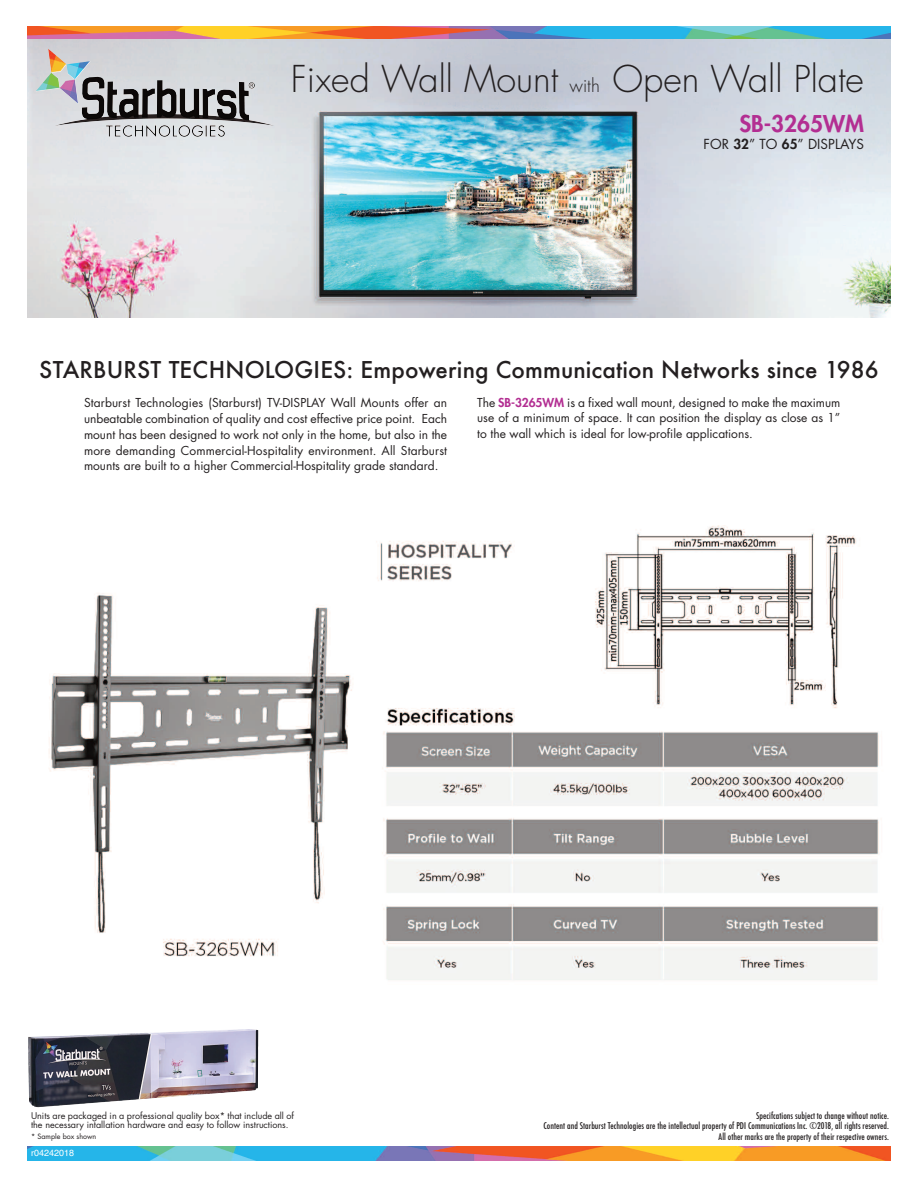
<style>
.page{position:relative;width:918px;height:1188px;background:#fff}
.page>*{position:absolute;margin:0;border:0;box-sizing:border-box;transform-origin:0 0}
.t1{font:300 36px "Futura";color:#231f20}
.t2{font:500 22.5px "Futura";letter-spacing:.005em;color:#231f20}
.t3{font:800 22.5px "Futura";color:#b32e92}
.t4{font:13.5px "Futura";letter-spacing:.005em;color:#231f20}
.t5{font:12px/15.8px "Futura";color:#231f20;text-align:justify}
.t6{font:500 condensed 9px/10.5px "Futura";letter-spacing:.005em;color:#231f20;text-align:right}
.t7{font:9px/9.3px "Futura";color:#231f20}
.t8{font:9px "Helvetica";color:#fff}
.t9{font:7.2px "Futura";color:#231f20}
.s1{font-size:18px}
.s2{font-weight:800}
.s3{font-weight:800;color:#b32e92}
</style>
<div class="page">
<img style="left:28px;top:38px;width:863px;height:280px">
<img style="left:36px;top:73px;width:34px;height:18px">
<img style="left:27px;top:1147px;width:864px;height:13px">
<img style="left:27px;top:27px;width:864px;height:11px">
<img style="left:28px;top:1029px;width:230px;height:78px">
<img style="left:49px;top:526px;width:830px;height:454px">
<h1 class="t1" style="left:291px;top:62px;width:575px">Fixed Wall Mount <span class="s1">with</span> Open Wall Plate</h1>
<h2 class="t3" style="left:739px;top:113px;width:126px">SB-3265WM</h2>
<p class="t4" style="left:704px;top:138px;width:162px">FOR <span class="s2">32</span>” TO <span class="s2">65</span>” DISPLAYS</p>
<h2 class="t2" style="left:39px;top:357px;width:841px">STARBURST TECHNOLOGIES: Empowering Communication Networks since 1986</h2>
<p class="t5" style="left:84px;top:396px;width:365px">Starburst Technologies (Starburst) TV-DISPLAY Wall Mounts offer an unbeatable combination of quality and cost effective price point. Each mount has been designed to work not only in the home, but also in the more demanding Commercial-Hospitality environment. All Starburst mounts are built to a higher Commercial-Hospitality grade standard.</p>
<p class="t5" style="left:477px;top:395px;width:365px">The <span class="s3">SB-3265WM</span> is a fixed wall mount, designed to make the maximum use of a minimum of space. It can position the display as close as 1” to the wall which is ideal for low-profile applications.</p>
<p class="t7" style="left:31px;top:1112px;width:264px">Units are packaged in a professional quality box* that include all of the necessary intallation hardware and easy to follow instructions.</p>
<p class="t9" style="left:31px;top:1133px;width:67px">* Sample box shown</p>
<p class="t8" style="left:31px;top:1148px;width:45px">r04242018</p>
<p class="t6" style="left:543px;top:1111px;width:347px">Specifcations subject to change without notice.<br>Content and Starburst Technologies are the intellectual property of PDI Communications Inc. ©2018, all rights reserved.<br>All other marks are the property of their respective owners.</p>
</div>
